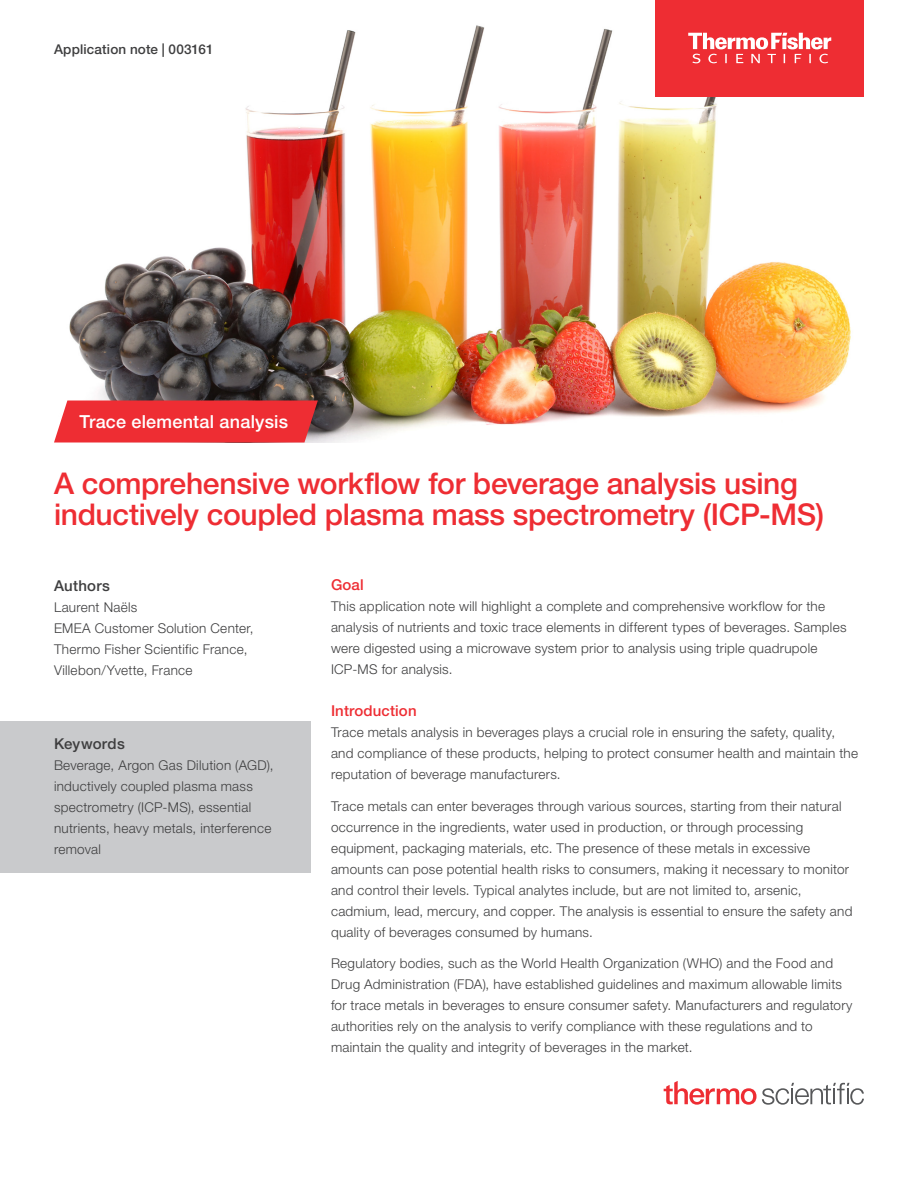
<style>
.page{position:relative;width:918px;height:1188px;background:#fff}
.page>*{position:absolute;margin:0;border:0;box-sizing:border-box;transform-origin:0 0}
.t1{font:500 30px/31.5px "Helvetica Neue LTW1 G";letter-spacing:-.01em;color:#ee2d33}
.t2{font:500 18px "Helvetica Neue LTW1 G";letter-spacing:.01em;color:#fff}
.t3{font:500 15px "Helvetica Neue LTW1 G";letter-spacing:.01em;color:#ee2d33}
.t4{font:500 15px "Helvetica Neue LTW1 G";letter-spacing:.02em;color:#3e3e3f}
.t5{font:300 13.5px/21px "Helvetica Neue LTW1 G";letter-spacing:.02em;color:#3e3e3f}
.t6{font:500 13.5px "Helvetica Neue LTW1 G";letter-spacing:.01em;color:#3e3e3f}
</style>
<div class="page">
<div style="left:0;top:721px;width:310px;height:152px;background:#c9cacc"></div>
<img style="left:69px;top:0;width:795px;height:442px">
<svg style="left:54px;top:400px;width:264px;height:42px;background:#ea353a"></svg>
<div style="left:656px;top:0;width:208px;height:96px;background:#ee2d33"></div>
<svg style="left:688px;top:33px;width:143px;height:30px"></svg>
<svg style="left:664px;top:1081px;width:200px;height:24px"></svg>
<p class="t6" style="left:54px;top:41px;width:161px">Application note | 003161</p>
<h2 class="t2" style="left:80px;top:411px;width:210px">Trace elemental analysis</h2>
<h1 class="t1" style="left:54px;top:468px;width:772px">A comprehensive workflow for beverage analysis using inductively coupled plasma mass spectrometry (ICP-MS)</h1>
<p class="t4" style="left:54px;top:577px;width:58px">Authors</p>
<p class="t5" style="left:54px;top:597px;width:201px">Laurent Naëls<br>EMEA Customer Solution Center,<br>Thermo Fisher Scientific France,<br>Villebon/Yvette, France</p>
<p class="t4" style="left:54px;top:734px;width:72px">Keywords</p>
<p class="t5" style="left:54px;top:754px;width:221px">Beverage, Argon Gas Dilution (AGD), inductively coupled plasma mass spectrometry (ICP-MS), essential nutrients, heavy metals, interference removal</p>
<p class="t3" style="left:331px;top:576px;width:34px">Goal</p>
<p class="t5" style="left:331px;top:596px;width:517px">This application note will highlight a complete and comprehensive workflow for the analysis of nutrients and toxic trace elements in different types of beverages. Samples were digested using a microwave system prior to analysis using triple quadrupole ICP-MS for analysis.</p>
<p class="t3" style="left:331px;top:702px;width:87px">Introduction</p>
<p class="t5" style="left:331px;top:722px;width:529px">Trace metals analysis in beverages plays a crucial role in ensuring the safety, quality, and compliance of these products, helping to protect consumer health and maintain the reputation of beverage manufacturers.</p>
<p class="t5" style="left:331px;top:795px;width:523px">Trace metals can enter beverages through various sources, starting from their natural occurrence in the ingredients, water used in production, or through processing equipment, packaging materials, etc. The presence of these metals in excessive amounts can pose potential health risks to consumers, making it necessary to monitor and control their levels. Typical analytes include, but are not limited to, arsenic, cadmium, lead, mercury, and copper. The analysis is essential to ensure the safety and quality of beverages consumed by humans.</p>
<p class="t5" style="left:331px;top:953px;width:523px">Regulatory bodies, such as the World Health Organization (WHO) and the Food and Drug Administration (FDA), have established guidelines and maximum allowable limits for trace metals in beverages to ensure consumer safety. Manufacturers and regulatory authorities rely on the analysis to verify compliance with these regulations and to maintain the quality and integrity of beverages in the market.</p>
</div>
